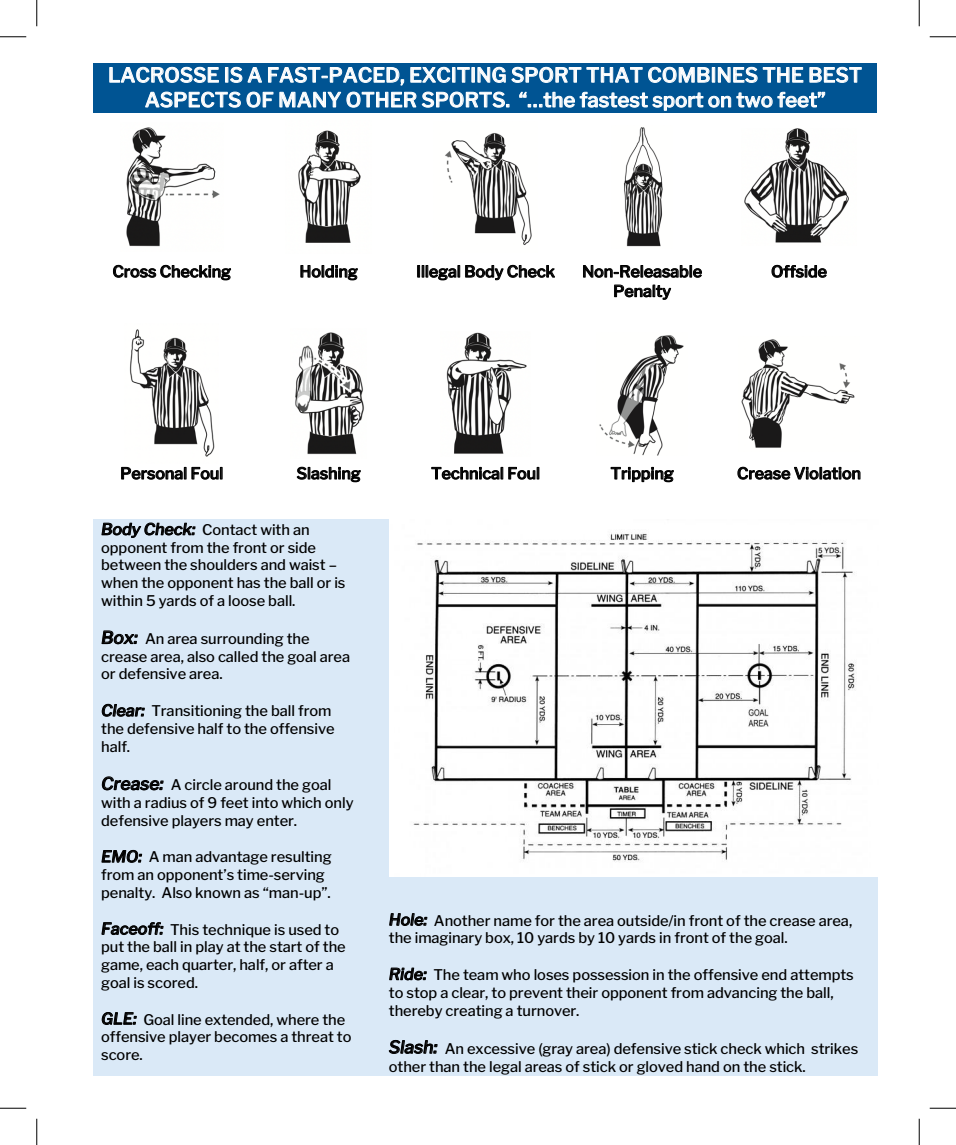
<style>
.page{position:relative;width:956px;height:1145px;background:#fff}
.page>*{position:absolute;margin:0;border:0;box-sizing:border-box;transform-origin:0 0}
.t1{font:500 19.78px/24.7px "Libre Franklin";letter-spacing:.005em;color:#fff;text-align:center}
.t2{font:500 15.75px/19.6px "Libre Franklin";color:#000;text-align:center}
.t3{font:500 14.7px/17.7px "Libre Franklin";letter-spacing:-.005em;color:#000}
.s1{font-style:italic;font-size:15.75px}
.s2{font-style:italic;font-size:17.15px}
</style>
<div class="page">
<div style="left:93px;top:63px;width:784px;height:49px;background:#005493"></div>
<div style="left:93px;top:519px;width:271px;height:556px;background:#dae9f7"></div>
<div style="left:364px;top:519px;width:17px;height:556px;background:#dae9f7"></div>
<div style="left:381px;top:519px;width:497px;height:391px;background:#dae9f7"></div>
<div style="left:381px;top:910px;width:497px;height:165px;background:#dae9f7"></div>
<img style="left:126px;top:127px;width:94px;height:120px">
<img style="left:298px;top:130px;width:63px;height:113px">
<img style="left:445px;top:133px;width:87px;height:112px">
<img style="left:624px;top:127px;width:39px;height:120px">
<img style="left:744px;top:129px;width:105px;height:114px">
<img style="left:129px;top:329px;width:86px;height:128px">
<img style="left:295px;top:332px;width:69px;height:123px">
<img style="left:446px;top:332px;width:81px;height:122px">
<img style="left:599px;top:335px;width:85px;height:120px">
<img style="left:741px;top:339px;width:114px;height:109px">
<img style="left:389px;top:519px;width:489px;height:357px">
<svg style="left:0;top:36px;width:26px;height:1px"></svg>
<svg style="left:929px;top:36px;width:27px;height:1px"></svg>
<svg style="left:0;top:1107px;width:26px;height:1px"></svg>
<svg style="left:929px;top:1107px;width:27px;height:1px"></svg>
<svg style="left:36px;top:0;width:1px;height:26px"></svg>
<svg style="left:36px;top:1118px;width:1px;height:26px"></svg>
<svg style="left:918px;top:0;width:1px;height:26px"></svg>
<svg style="left:918px;top:1118px;width:1px;height:26px"></svg>
<p class="t1" style="left:108px;top:61px;width:755px">LACROSSE IS A FAST-PACED, EXCITING SPORT THAT COMBINES THE BEST<br>ASPECTS OF MANY OTHER SPORTS. “…the fastest sport on two feet”</p>
<p class="t2" style="left:112px;top:260px;width:120px">Cross Checking</p>
<p class="t2" style="left:299px;top:260px;width:60px">Holding</p>
<p class="t2" style="left:416px;top:260px;width:140px">Illegal Body Check</p>
<p class="t2" style="left:582px;top:260px;width:121px">Non-Releasable<br>Penalty</p>
<p class="t2" style="left:771px;top:260px;width:57px">Offside</p>
<p class="t2" style="left:120px;top:462px;width:104px">Personal Foul</p>
<p class="t2" style="left:296px;top:462px;width:66px">Slashing</p>
<p class="t2" style="left:431px;top:462px;width:110px">Technical Foul</p>
<p class="t2" style="left:610px;top:462px;width:65px">Tripping</p>
<p class="t2" style="left:737px;top:462px;width:125px">Crease Violation</p>
<p class="t3" style="left:101px;top:519px;width:246px"><span class="s1">Body Check:</span> Contact with an opponent from the front or side between the shoulders and waist – when the opponent has the ball or is within 5 yards of a loose ball.</p>
<p class="t3" style="left:101px;top:628px;width:250px"><span class="s2">Box:</span> An area surrounding the crease area, also called the goal area or defensive area.</p>
<p class="t3" style="left:101px;top:701px;width:235px"><span class="s1">Clear:</span> Transitioning the ball from the defensive half to the offensive half.</p>
<p class="t3" style="left:101px;top:774px;width:254px"><span class="s2">Crease:</span> A circle around the goal with a radius of 9 feet into which only defensive players may enter.</p>
<p class="t3" style="left:101px;top:847px;width:232px"><span class="s1">EMO:</span> A man advantage resulting from an opponent’s time-serving penalty. Also known as “man-up”.</p>
<p class="t3" style="left:101px;top:919px;width:246px"><span class="s1">Faceoff:</span> This technique is used to put the ball in play at the start of the game, each quarter, half, or after a goal is scored.</p>
<p class="t3" style="left:101px;top:1009px;width:252px"><span class="s1">GLE:</span> Goal line extended, where the offensive player becomes a threat to score.</p>
<p class="t3" style="left:389px;top:910px;width:465px"><span class="s1">Hole:</span> Another name for the area outside/in front of the crease area, the imaginary box, 10 yards by 10 yards in front of the goal.</p>
<p class="t3" style="left:389px;top:964px;width:466px"><span class="s1">Ride:</span> The team who loses possession in the offensive end attempts to stop a clear, to prevent their opponent from advancing the ball, thereby creating a turnover.</p>
<p class="t3" style="left:389px;top:1037px;width:471px;line-height:18.2px"><span class="s2">Slash:</span> An excessive (gray area) defensive stick check which strikes other than the legal areas of stick or gloved hand on the stick.</p>
</div>
